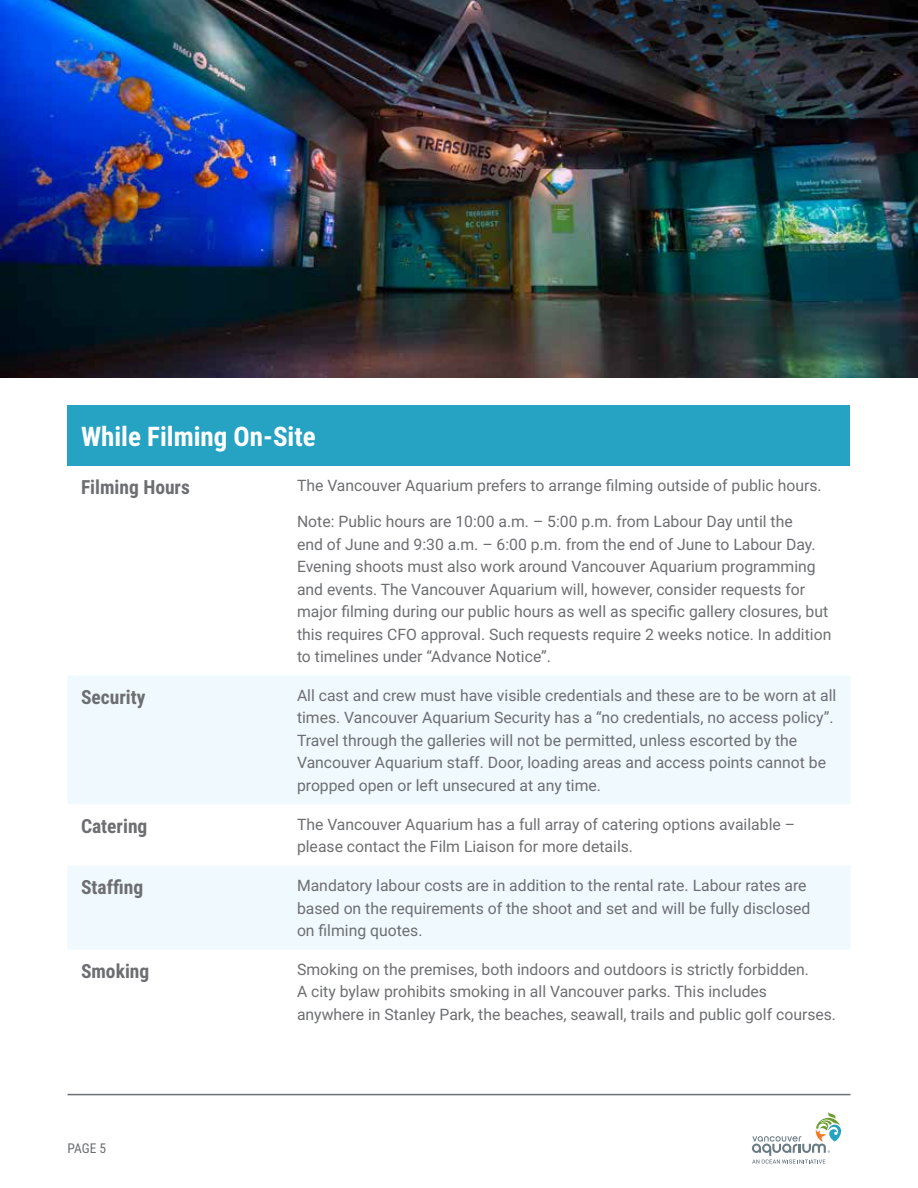
<style>
.page{position:relative;width:918px;height:1188px;background:#fff}
.page>*{position:absolute;margin:0;border:0;box-sizing:border-box;transform-origin:0 0}
.t1{font:700 27px "Roboto Condensed";color:#fff}
.t2{font:700 19.5px "Roboto Condensed";color:#6d6e71}
.t3{font:15.75px/22.5px "Roboto";color:#6d6e71}
.t4{font:13.5px "Roboto Condensed";color:#6d6e71}
</style>
<div class="page">
<hr style="left:68px;top:1094px;width:782px;height:1px;background:#6d6e71">
<svg style="left:752px;top:1112px;width:89px;height:52px"></svg>
<div style="left:68px;top:405px;width:782px;height:61px;background:#26a3c3"></div>
<svg style="left:68px;top:676px;width:782px;height:273px;fill:#eff9fe"></svg>
<img style="left:0;top:0;width:918px;height:378px">
<h1 class="t1" style="left:81px;top:417px;width:236px">While Filming On-Site</h1>
<p class="t2" style="left:81px;top:473px;width:110px">Filming Hours</p>
<p class="t3" style="left:297px;top:474px;width:526px">The Vancouver Aquarium prefers to arrange filming outside of public hours.</p>
<p class="t3" style="left:297px;top:510px;width:536px">Note: Public hours are 10:00 a.m. – 5:00 p.m. from Labour Day until the<br>end of June and 9:30 a.m. – 6:00 p.m. from the end of June to Labour Day.<br>Evening shoots must also work around Vancouver Aquarium programming and events. The Vancouver Aquarium will, however, consider requests for major filming during our public hours as well as specific gallery closures, but this requires CFO approval. Such requests require 2 weeks notice. In addition to timelines under “Advance Notice”.</p>
<p class="t2" style="left:81px;top:683px;width:66px">Security</p>
<p class="t3" style="left:297px;top:683px;width:541px">All cast and crew must have visible credentials and these are to be worn at all times. Vancouver Aquarium Security has a “no credentials, no access policy”.<br>Travel through the galleries will not be permitted, unless escorted by the Vancouver Aquarium staff. Door, loading areas and access points cannot be propped open or left unsecured at any time.</p>
<p class="t2" style="left:81px;top:812px;width:68px">Catering</p>
<p class="t3" style="left:297px;top:812px;width:500px">The Vancouver Aquarium has a full array of catering options available – please contact the Film Liaison for more details.</p>
<p class="t2" style="left:81px;top:873px;width:64px">Staffing</p>
<p class="t3" style="left:297px;top:874px;width:515px">Mandatory labour costs are in addition to the rental rate. Labour rates are based on the requirements of the shoot and set and will be fully disclosed on filming quotes.</p>
<p class="t2" style="left:81px;top:957px;width:70px">Smoking</p>
<p class="t3" style="left:297px;top:957px;width:541px">Smoking on the premises, both indoors and outdoors is strictly forbidden.<br>A city bylaw prohibits smoking in all Vancouver parks. This includes anywhere in Stanley Park, the beaches, seawall, trails and public golf courses.</p>
<p class="t4" style="left:68px;top:1139px;width:40px">PAGE 5</p>
</div>
